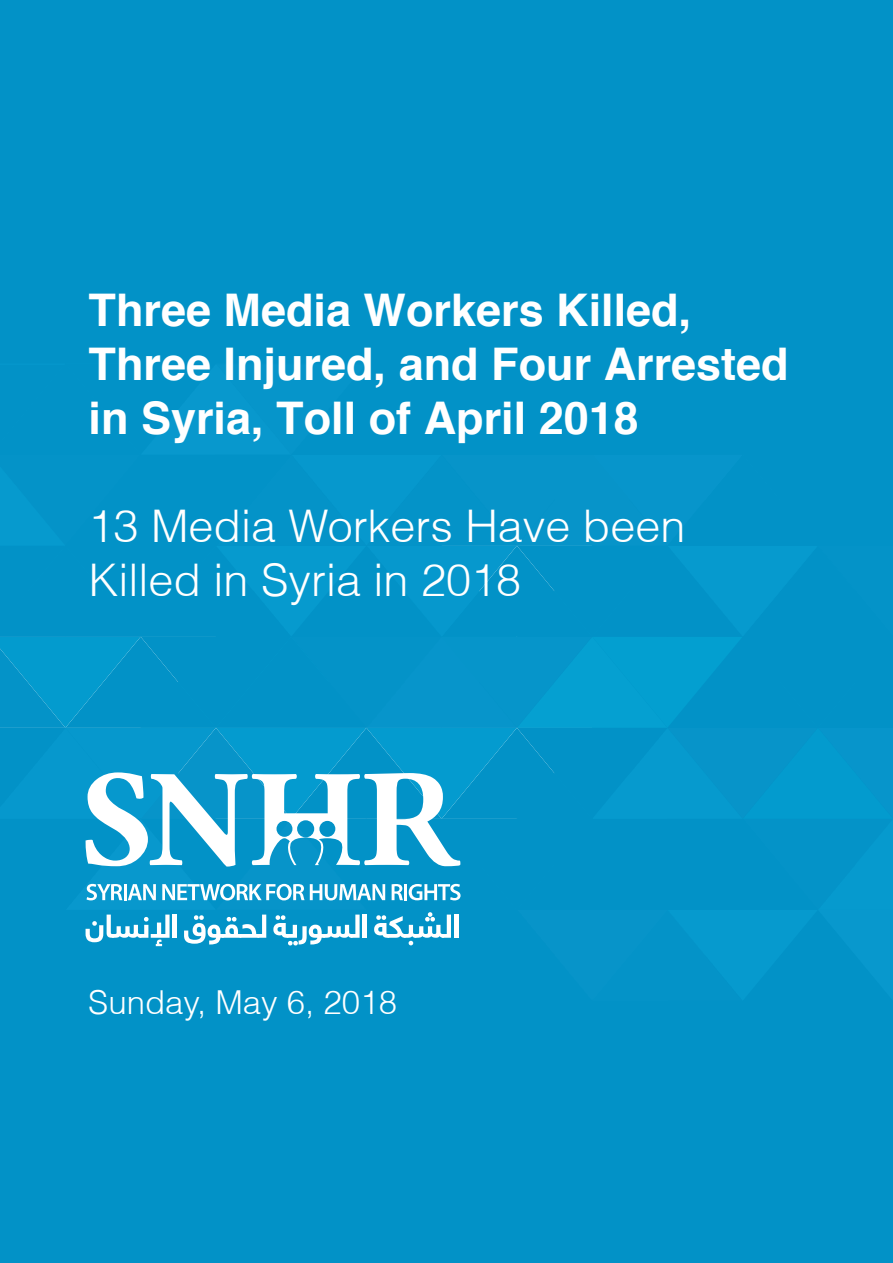
<style>
.page{position:relative;width:893px;height:1263px;background:#0292c7}
.page>*{position:absolute;margin:0;border:0;box-sizing:border-box;transform-origin:0 0}
.t1{font:700 45px/54px "Helvetica";color:#fff}
.t2{font:300 45px/54px "Helvetica";color:#fff}
.t3{font:300 33px "Helvetica";color:#fff}
</style>
<div class="page">
<svg style="left:0;top:545px;width:742px;height:402px"></svg>
<hr style="left:454px;top:914px;width:4px;height:24px;background:#fff">
<p class="t1" style="left:89px;top:282px;width:702px">Three Media Workers Killed,<br>Three Injured, and Four Arrested in Syria, Toll of April 2018</p>
<p class="t2" style="left:89px;top:499px;width:598px">13 Media Workers Have been<br>Killed in Syria in 2018</p>
<p class="t3" style="left:88px;top:981px;width:310px">Sunday, May 6, 2018</p>
</div>
